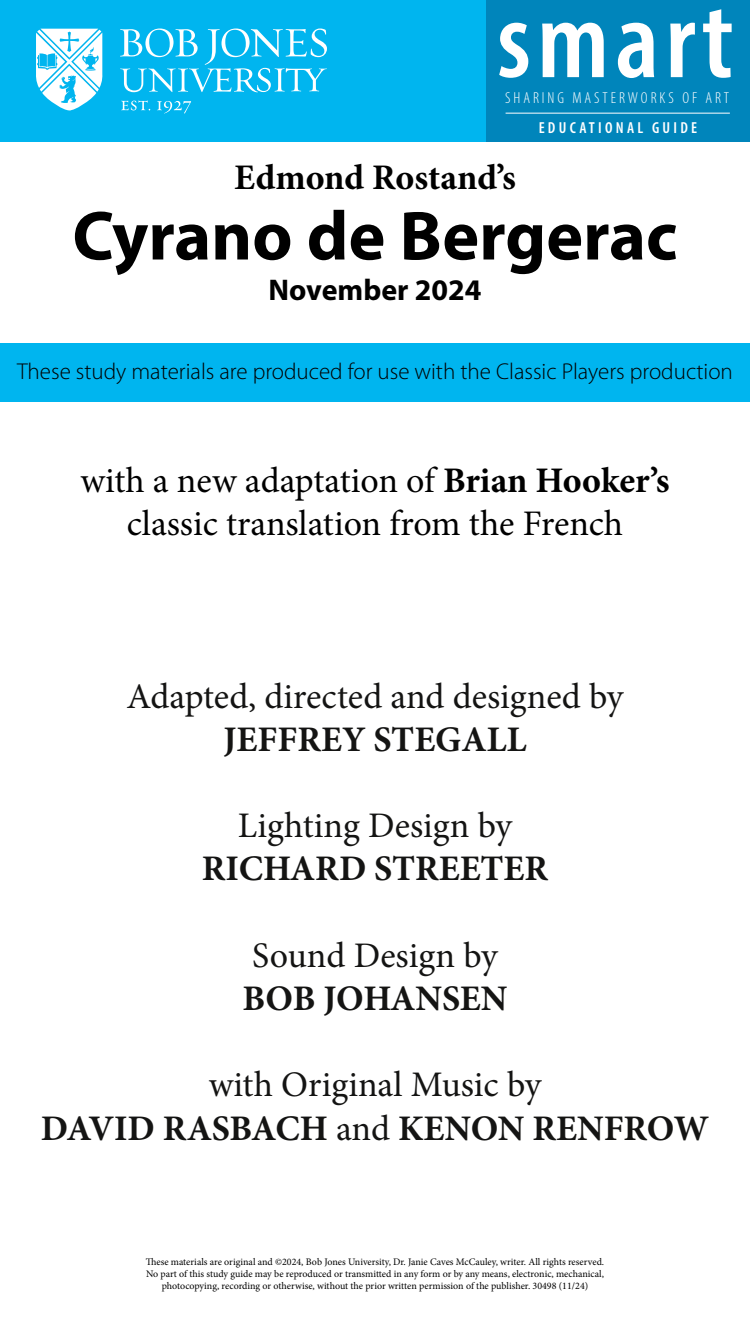
<style>
.page{position:relative;width:750px;height:1334px;background:#fff}
.page>*{position:absolute;margin:0;border:0;box-sizing:border-box;transform-origin:0 0}
.t1{font:600 condensed 110px "Myriad Pro";color:#fff}
.t2{font:700 70px "Myriad Pro";color:#000}
.t3{font:700 36px/43.2px "Minion Pro";color:#141413;text-align:center}
.t4{font:36px/43.2px "Minion Pro";letter-spacing:-.005em;color:#000;text-align:center}
.t5{font:36px "Minion Pro";color:#141413}
.t6{font:700 36px "Minion Pro";color:#000}
.t7{font:700 30px "Myriad Pro";color:#000}
.t8{font:300 23px "Myriad Pro";color:#000}
.t9{font:300 condensed 16px "Myriad Pro";letter-spacing:.185em;color:#fff}
.t10{font:600 condensed 16px "Myriad Pro";letter-spacing:.205em;color:#fff}
.t11{font:10px/12px "Minion Pro";color:#000;text-align:center}
.s1{font-weight:700}
.s2{font-weight:400}
</style>
<div class="page">
<div style="left:0;top:343px;width:750px;height:59px;background:#00b5ef"></div>
<div style="left:0;top:0;width:750px;height:142px;background:#00b5ef"></div>
<div style="left:486px;top:0;width:264px;height:142px;background:#0085bb"></div>
<svg style="left:120px;top:29px;width:207px;height:63px"></svg>
<svg style="left:121px;top:100px;width:29px;height:10px"></svg>
<svg style="left:157px;top:101px;width:34px;height:13px"></svg>
<svg style="left:36px;top:29px;width:67px;height:81px"></svg>
<hr style="left:506px;top:113px;width:224px;height:1px;background:#fff">
<h1 class="t1" style="left:497px;top:-27px;width:238px">s m a r t</h1>
<h3 class="t9" style="left:505px;top:88px;width:226px">SHARING MASTERWORKS OF ART</h3>
<h3 class="t6" style="left:234px;top:152px;width:283px">Edmond Rostand’s</h3>
<h3 class="t10" style="left:539px;top:118px;width:160px">EDUCATIONAL GUIDE</h3>
<h2 class="t2" style="left:72px;top:190px;width:607px">Cyrano de Bergerac</h2>
<h3 class="t7" style="left:269px;top:270px;width:214px">November 2024</h3>
<h3 class="t8" style="left:17px;top:359px;width:717px">These study materials are produced for use with the Classic Players production</h3>
<h3 class="t4" style="left:80px;top:459px;width:591px">with a new adaptation of <span class="s1">Brian Hooker’s </span>classic translation from the French</h3>
<h3 class="t5" style="left:127px;top:672px;width:498px">Adapted, directed and designed by</h3>
<h3 class="t3" style="left:223px;top:717px;width:305px">JEFFREY STEGALL</h3>
<h3 class="t5" style="left:238px;top:802px;width:276px">Lighting Design by</h3>
<h3 class="t3" style="left:202px;top:847px;width:348px">RICHARD STREETER</h3>
<h3 class="t5" style="left:252px;top:931px;width:247px">Sound Design by</h3>
<h3 class="t3" style="left:242px;top:976px;width:267px">BOB JOHANSEN</h3>
<h3 class="t3" style="left:41px;top:1063px;width:670px"><span class="s2">with Original Music by<br></span>DAVID RASBACH <span class="s2">and</span> KENON RENFROW</h3>
<p class="t11" style="left:146px;top:1256px;width:460px">These materials are original and ©2024, Bob Jones University, Dr. Janie Caves McCauley, writer. All rights reserved.<br>No part of this study guide may be reproduced or transmitted in any form or by any means, electronic, mechanical, photocopying, recording or otherwise, without the prior written permission of the publisher. 30498 (11/24)</p>
</div>
